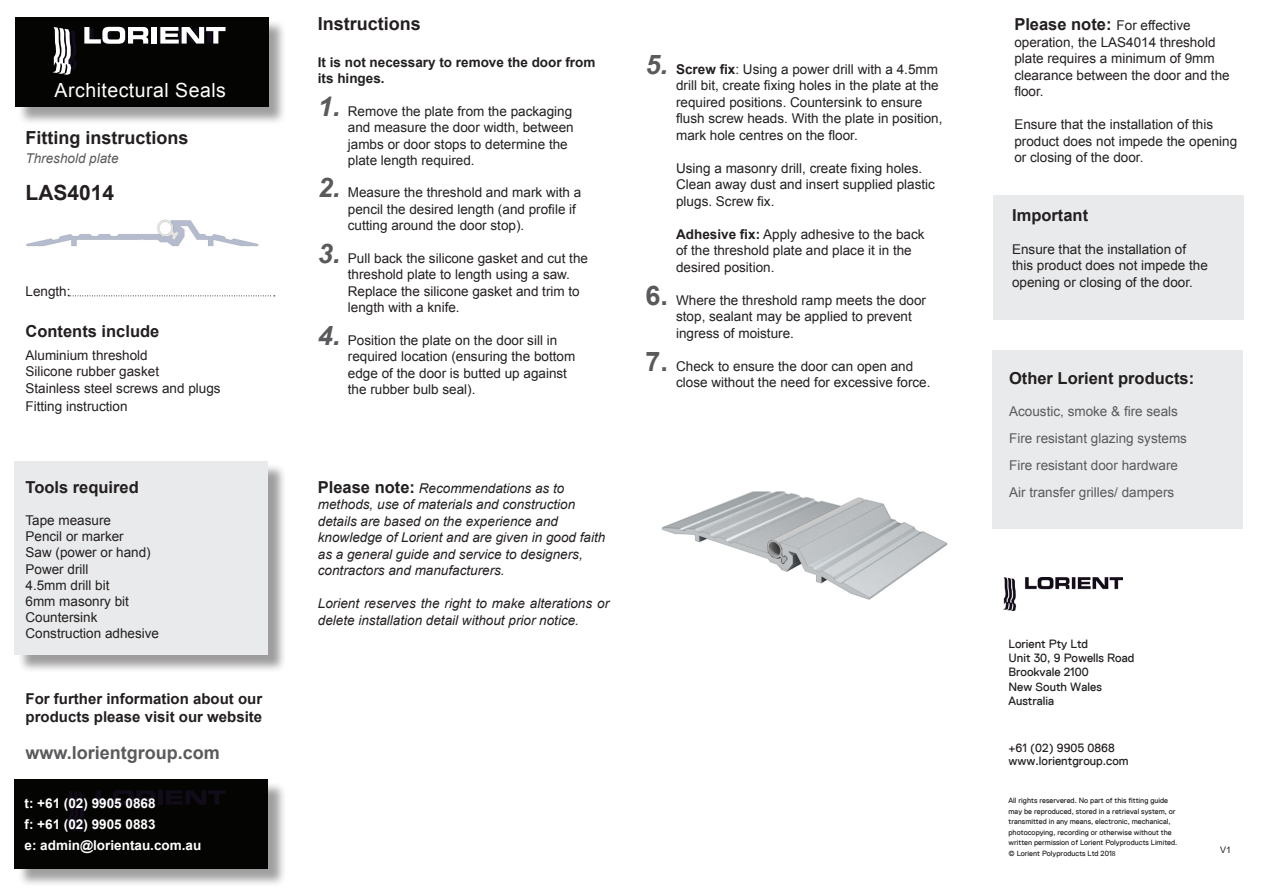
<style>
.page{position:relative;width:1263px;height:893px;background:#fff}
.page>*{position:absolute;margin:0;border:0;box-sizing:border-box;transform-origin:0 0}
.t1{font:700 27px "Arial";color:#5a5a5d}
.t2{font:italic 700 27px "Arial";color:#5a5a5d}
.t3{font:700 21px "Arial";color:#231f20}
.t4{font:19.5px "Arial";letter-spacing:.025em;color:#fff}
.t5{font:700 18px "Arial";color:#231f20}
.t6{font:700 18px "Arial";color:#5a5a5d}
.t7{font:700 16.5px "Arial";color:#231f20}
.t8{font:700 15px/18px "Arial";color:#231f20}
.t9{font:13.5px/16.5px "Arial";color:#231f20}
.t10{font:italic 13.5px/16.5px "Arial";color:#231f20}
.t11{font:13.5px "Arial";color:#5a5a5d}
.t12{font:700 13.5px/21px "Arial";color:#fff}
.t13{font:700 13.5px/16.5px "Arial";color:#231f20}
.t14{font:italic 13.5px "Arial";color:#5a5a5d}
.t15{font:12px/14.4px "Replica";color:#231f20}
.t16{font:9px "Arial";color:#231f20}
.t17{font:7.5px/10.5px "Replica";color:#231f20}
.t18{font:7.5px "Replica";color:#231f20}
.s1{font-weight:700;font-style:italic;font-size:27px;color:#5a5a5d}
.s2{font-weight:700;font-style:normal;font-size:16.5px}
.s3{font-weight:700}
.s4{font-weight:700;font-size:16.5px}
.s5{font-family:"Myriad Pro"}
</style>
<div class="page">
<div style="left:17px;top:781px;width:270px;height:106px;background:#231f20;opacity:.43"></div>
<div style="left:15px;top:779px;width:253px;height:89px;background:#040503"></div>
<svg style="left:96px;top:790px;width:59px;height:15px"></svg>
<div style="left:158px;top:790px;width:5px;height:15px;background:#120b19"></div>
<svg style="left:166px;top:790px;width:60px;height:15px"></svg>
<svg style="left:68px;top:790px;width:16px;height:42px"></svg>
<div style="left:992px;top:350px;width:251px;height:179px;background:#e9eaeb"></div>
<div style="left:993px;top:195px;width:250px;height:125px;background:#e9eaeb"></div>
<div style="left:17px;top:464px;width:270px;height:210px;background:#231f20;opacity:.44"></div>
<div style="left:15px;top:461px;width:253px;height:194px;background:#e9eaeb"></div>
<div style="left:17px;top:19px;width:270px;height:106px;background:#231f20;opacity:.43"></div>
<div style="left:15px;top:17px;width:253px;height:89px;background:#040503"></div>
<hr style="left:151px;top:28px;width:4px;height:15px;background:#fff">
<svg style="left:68px;top:295px;width:207px;height:1px"></svg>
<svg style="left:84px;top:27px;width:64px;height:17px"></svg>
<div style="left:152px;top:27px;width:5px;height:17px;background:#fff"></div>
<svg style="left:159px;top:27px;width:66px;height:17px"></svg>
<svg style="left:52px;top:27px;width:25px;height:48px"></svg>
<img style="left:26px;top:219px;width:233px;height:28px">
<img style="left:661px;top:491px;width:287px;height:109px">
<img style="left:1004px;top:578px;width:119px;height:33px">
<p class="t4" style="left:55px;top:77px;width:173px">Architectural Seals</p>
<p class="t5" style="left:26px;top:125px;width:165px">Fitting instructions</p>
<p class="t14" style="left:26px;top:150px;width:95px">Threshold plate</p>
<p class="t3" style="left:26px;top:179px;width:90px">LAS4014</p>
<p class="t9" style="left:26px;top:283px;width:47px">Length:</p>
<p class="t7" style="left:26px;top:320px;width:135px">Contents include</p>
<p class="t9" style="left:26px;top:347px;width:124px">Aluminium threshold</p>
<p class="t9" style="left:26px;top:364px;width:135px">Silicone rubber gasket</p>
<p class="t9" style="left:26px;top:380px;width:197px">Stainless steel screws and plugs</p>
<p class="t9" style="left:26px;top:398px;width:104px">Fitting instruction</p>
<p class="t7" style="left:26px;top:476px;width:115px">Tools required</p>
<p class="t9" style="left:26px;top:512px;width:87px">Tape measure</p>
<p class="t9" style="left:26px;top:528px;width:100px">Pencil or marker</p>
<p class="t9" style="left:26px;top:544px;width:127px">Saw (power or hand)</p>
<p class="t9" style="left:26px;top:561px;width:65px">Power drill</p>
<p class="t9" style="left:26px;top:577px;width:86px">4.5mm drill bit</p>
<p class="t9" style="left:26px;top:593px;width:105px">6mm masonry bit</p>
<p class="t9" style="left:26px;top:609px;width:74px">Countersink</p>
<p class="t9" style="left:26px;top:625px;width:135px">Construction adhesive</p>
<p class="t8" style="left:26px;top:690px;width:238px">For further information about our products please visit our website</p>
<p class="t6" style="left:26px;top:740px;width:196px">www.lorientgroup.com</p>
<p class="t12" style="left:25px;top:793px;width:178px">t: +61 (02) 9905 0868<br>f: +61 (02) 9905 0883<br>e: admin@lorientau.com.au</p>
<p class="t5" style="left:318px;top:12px;width:105px">Instructions</p>
<p class="t13" style="left:318px;top:54px;width:279px">It is not necessary to remove the door from its hinges.</p>
<p class="t9" style="left:318px;top:103px;width:256px"><span class="s1">1.</span> Remove the plate from the packaging</p>
<p class="t9" style="left:348px;top:119px;width:227px">and measure the door width, between</p>
<p class="t9" style="left:348px;top:136px;width:221px">jambs or door stops to determine the plate length required.</p>
<p class="t9" style="left:318px;top:185px;width:265px"><span class="s1">2.</span> Measure the threshold and mark with a</p>
<p class="t9" style="left:348px;top:201px;width:230px">pencil the desired length (and profile if</p>
<p class="t9" style="left:348px;top:218px;width:178px">cutting around the door stop).</p>
<p class="t9" style="left:318px;top:250px;width:272px"><span class="s1">3.</span> Pull back the silicone gasket and cut the</p>
<p class="t9" style="left:348px;top:266px;width:224px">threshold plate to length using a saw.</p>
<p class="t9" style="left:348px;top:283px;width:233px">Replace the silicone gasket and trim to</p>
<p class="t9" style="left:348px;top:299px;width:113px">length with a knife.</p>
<p class="t9" style="left:348px;top:332px;width:229px;text-indent:-30px"><span class="s1">4.</span> Position the plate on the door sill in required location (ensuring the bottom edge of the door is butted up against</p>
<p class="t9" style="left:348px;top:381px;width:129px">the rubber bulb seal).</p>
<p class="t10" style="left:318px;top:480px;width:289px"><span class="s2">Please note:</span> Recommendations as to methods, use of materials and construction details are based on the experience and knowledge of Lorient and are given in good faith as a general guide and service to designers, contractors and manufacturers.</p>
<p class="t10" style="left:318px;top:595px;width:293px">Lorient reserves the right to make alterations or delete installation detail without prior notice.</p>
<p class="t2" style="left:645px;top:46px;width:24px">5.</p>
<p class="t1" style="left:645px;top:278px;width:24px">6.</p>
<p class="t1" style="left:645px;top:343px;width:24px">7.</p>
<p class="t9" style="left:676px;top:61px;width:264px"><span class="s3">Screw fix</span>: Using a power drill with a 4.5mm drill bit, create fixing holes in the plate at the</p>
<p class="t9" style="left:676px;top:94px;width:268px">required positions. Countersink to ensure flush screw heads. With the plate in position, mark hole centres on the floor.</p>
<p class="t9" style="left:676px;top:160px;width:260px">Using a masonry drill, create fixing holes.<br>Clean away dust and insert supplied plastic plugs. Screw fix.</p>
<p class="t9" style="left:676px;top:226px;width:250px"><span class="s3">Adhesive fix:</span> Apply adhesive to the back</p>
<p class="t9" style="left:676px;top:242px;width:237px">of the threshold plate and place it in the desired position.</p>
<p class="t9" style="left:676px;top:292px;width:251px">Where the threshold ramp meets the door stop, sealant may be applied to prevent ingress of moisture.</p>
<p class="t9" style="left:676px;top:358px;width:256px">Check to ensure the door can open and close without the need for excessive force.</p>
<p class="t9" style="left:1014px;top:18px;width:217px"><span class="s4">Please note:</span> For effective operation, the LAS4014 threshold plate requires a minimum of 9mm clearance between the door and the floor.</p>
<p class="t9" style="left:1014px;top:117px;width:224px">Ensure that the installation of this product does not impede the opening or closing of the door.</p>
<p class="t7" style="left:1012px;top:204px;width:78px">Important</p>
<p class="t9" style="left:1012px;top:241px;width:197px">Ensure that the installation of this product does not impede the opening or closing of the door.</p>
<p class="t7" style="left:1009px;top:367px;width:187px">Other Lorient products:</p>
<p class="t11" style="left:1009px;top:402px;width:170px">Acoustic, smoke &amp; fire seals</p>
<p class="t11" style="left:1009px;top:429px;width:179px">Fire resistant glazing systems</p>
<p class="t11" style="left:1009px;top:456px;width:170px">Fire resistant door hardware</p>
<p class="t11" style="left:1009px;top:483px;width:167px">Air transfer grilles/ dampers</p>
<p class="t15" style="left:1008px;top:636px;width:127px">Lorient Pty Ltd<br>Unit 30, 9 Powells Road<br>Brookvale 2100<br>New South Wales<br>Australia</p>
<p class="t15" style="left:1008px;top:741px;width:122px;line-height:13.5px">+61 (02) 9905 0868 www.lorientgroup.com</p>
<p class="t18" style="left:1008px;top:797px;width:161px">All rights reservered. No part of this fitting guide</p>
<p class="t17" style="left:1008px;top:806px;width:170px">may be reproduced, stored in a retrieval system, or transmitted in any means, electronic, mechanical, photocopying, recording or otherwise without the written permission of Lorient Polyproducts Limited. © Lorient Polyproducts Ltd 201<span class="s5">8</span></p>
<p class="t16" style="left:1220px;top:844px;width:13px">V1</p>
</div>
